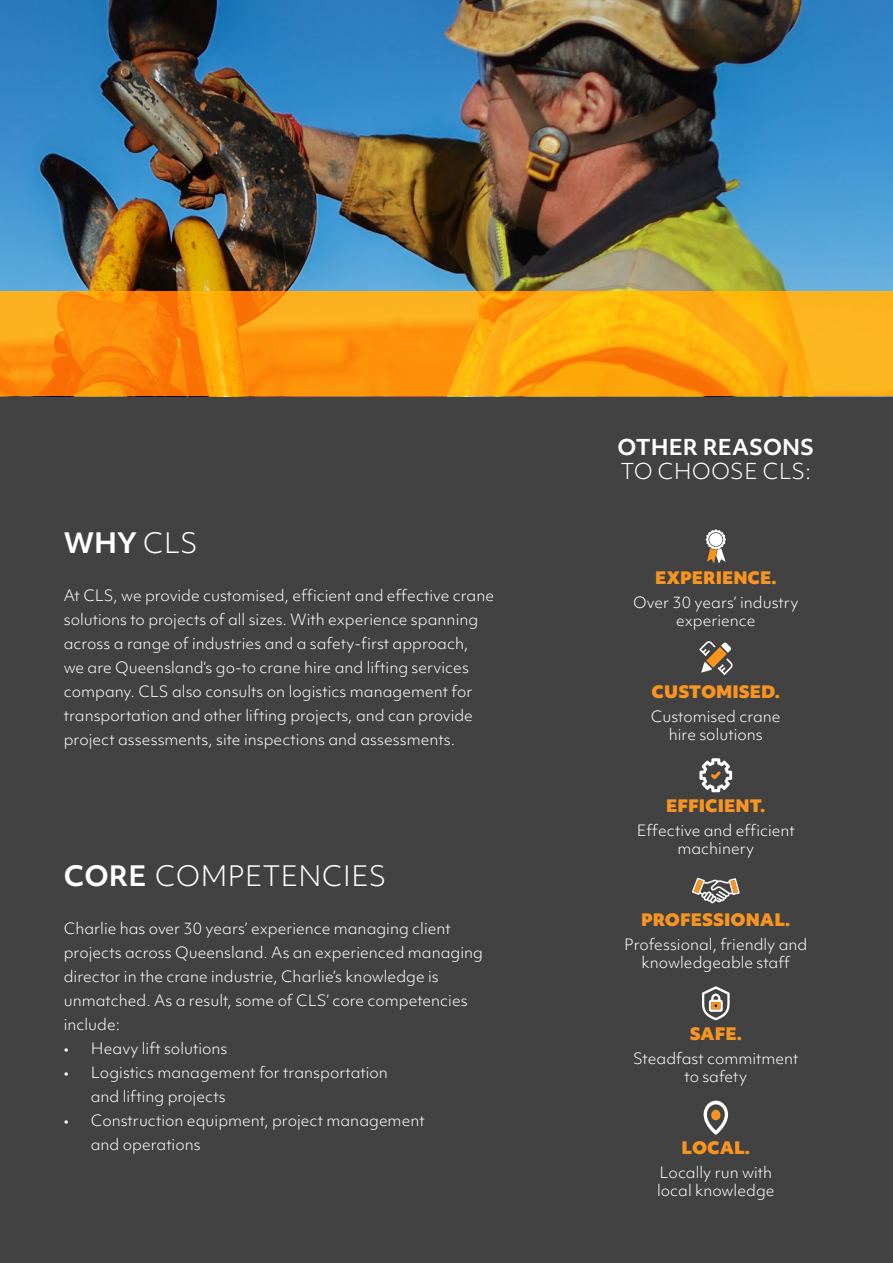
<style>
.page{position:relative;width:893px;height:1263px;background:#fff}
.page>*{position:absolute;margin:0;border:0;box-sizing:border-box;transform-origin:0 0}
.t1{font:300 27px "Objektiv Mk 1";color:#fff}
.t2{font:700 27px "Objektiv Mk 1";color:#fff}
.t3{font:700 21px "Objektiv Mk 1";color:#fff}
.t4{font:300 21px "Objektiv Mk 1";color:#fff}
.t5{font:900 16.5px "Objektiv Mk 1";color:#f89521}
.t6{font:300 15px/24px "Objektiv Mk 1";color:#fff}
.s1{font-weight:300}
.s2{font-weight:700}
</style>
<div class="page">
<div style="left:0;top:316px;width:893px;height:947px;background:#434243"></div>
<img style="left:0;top:0;width:893px;height:291px">
<svg style="left:0;top:292px;width:893px;height:104px"></svg>
<svg style="left:706px;top:529px;width:20px;height:34px"></svg>
<div style="left:709px;top:533px;width:14px;height:13px;background:#fff;border-radius:50%"></div>
<svg style="left:699px;top:641px;width:34px;height:34px"></svg>
<svg style="left:699px;top:758px;width:33px;height:34px"></svg>
<svg style="left:692px;top:877px;width:48px;height:26px"></svg>
<svg style="left:702px;top:986px;width:28px;height:34px"></svg>
<svg style="left:703px;top:1101px;width:25px;height:34px"></svg>
<div style="left:711px;top:1110px;width:9px;height:10px;background:#f89521;border-radius:50%"></div>
<h1 class="t2" style="left:64px;top:524px;width:135px">WHY <span class="s1">CLS</span></h1>
<p class="t6" style="left:64px;top:583px;width:432px">At CLS, we provide customised, efficient and effective crane solutions to projects of all sizes. With experience spanning across a range of industries and a safety-first approach,<br>we are Queensland’s go-to crane hire and lifting services company. CLS also consults on logistics management for transportation and other lifting projects, and can provide project assessments, site inspections and assessments.</p>
<h1 class="t1" style="left:64px;top:857px;width:324px"><span class="s2">CORE</span> COMPETENCIES</h1>
<p class="t6" style="left:64px;top:916px;width:421px">Charlie has over 30 years’ experience managing client projects across Queensland. As an experienced managing director in the crane industrie, Charlie’s knowledge is unmatched. As a result, some of CLS’ core competencies include:</p>
<p class="t6" style="left:64px;top:1036px;width:165px">• Heavy lift solutions</p>
<p class="t6" style="left:91px;top:1060px;width:299px;text-indent:-27px">• Logistics management for transportation and lifting projects</p>
<p class="t6" style="left:91px;top:1108px;width:335px;text-indent:-27px">• Construction equipment, project management and operations</p>
<h2 class="t3" style="left:617px;top:432px;width:198px">OTHER REASONS</h2>
<h2 class="t4" style="left:620px;top:456px;width:192px">TO CHOOSE CLS:</h2>
<p class="t5" style="left:655px;top:566px;width:123px">EXPERIENCE.</p>
<p class="t6" style="left:633px;top:594px;width:167px;line-height:18px;text-align:center">Over 30 years’ industry experience</p>
<p class="t5" style="left:652px;top:680px;width:130px">CUSTOMISED.</p>
<p class="t6" style="left:651px;top:708px;width:131px;line-height:18px;text-align:center">Customised crane hire solutions</p>
<p class="t5" style="left:666px;top:794px;width:101px">EFFICIENT.</p>
<p class="t6" style="left:637px;top:822px;width:160px;line-height:18px;text-align:center">Effective and efficient machinery</p>
<p class="t5" style="left:641px;top:908px;width:151px">PROFESSIONAL.</p>
<p class="t6" style="left:624px;top:936px;width:185px;line-height:18px;text-align:center">Professional, friendly and knowledgeable staff</p>
<p class="t5" style="left:690px;top:1022px;width:54px">SAFE.</p>
<p class="t6" style="left:633px;top:1050px;width:167px;line-height:18px;text-align:center">Steadfast commitment to safety</p>
<p class="t5" style="left:682px;top:1136px;width:70px">LOCAL.</p>
<p class="t6" style="left:657px;top:1164px;width:119px;line-height:18px">Locally run with local knowledge</p>
</div>
